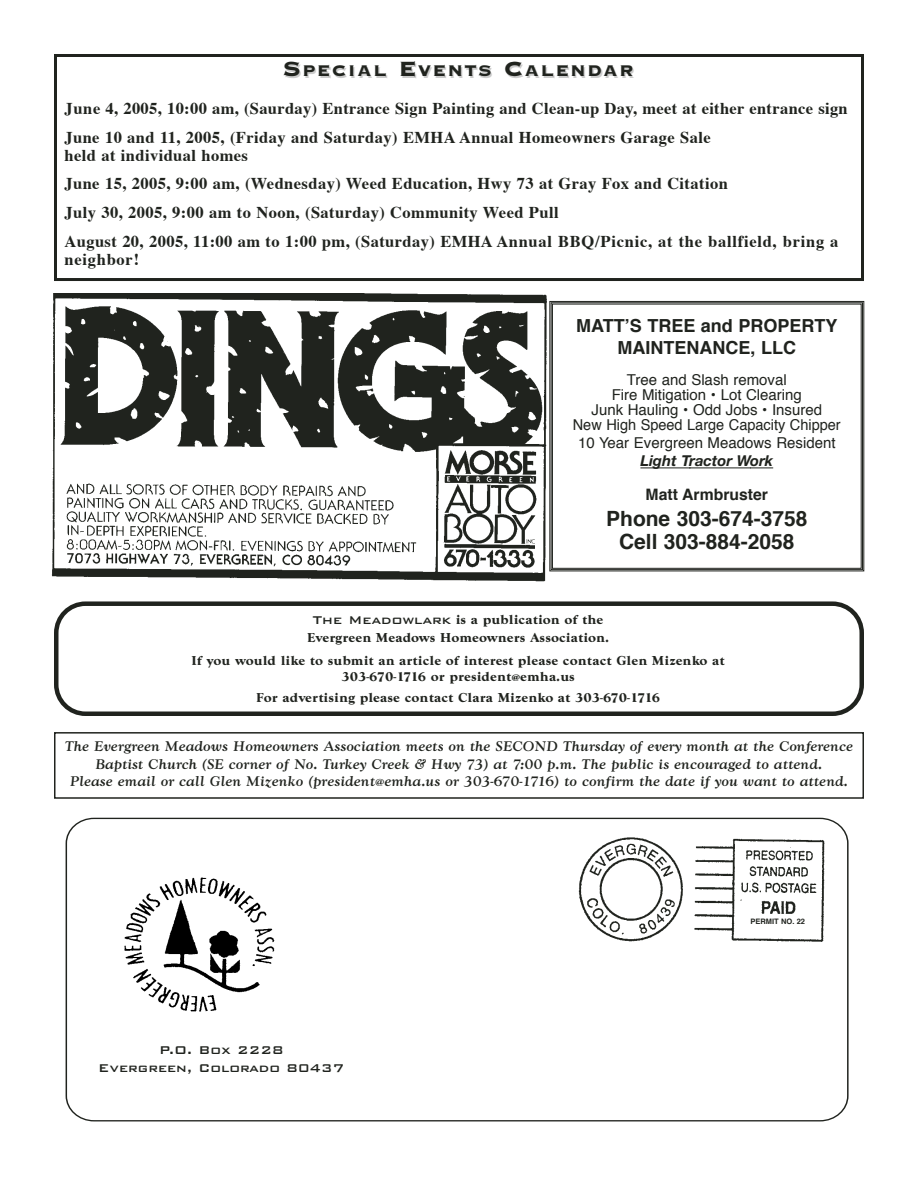
<style>
.page{position:relative;width:918px;height:1188px;background:#fff}
.page>*{position:absolute;margin:0;border:0;box-sizing:border-box;transform-origin:0 0}
.t1{font:700 21px/22.8px "Helvetica";color:#20231e;text-align:center}
.t2{font:20.25px "Copperplate Thirty Three BC";letter-spacing:.065em;color:#20231e}
.t3{font:700 18px/21.6px "Helvetica";color:#20231e;text-align:center}
.t4{font:700 16.5px/28.8px "Times";letter-spacing:.025em;color:#20231e}
.t5{font:700 16.5px "Times";letter-spacing:.045em;color:#20231e}
.t6{font:700 15.75px "Helvetica";color:#20231e}
.t7{font:15px/15px "Helvetica";color:#20231e;text-align:center}
.t8{font:500 15px/18px "Bank Gothic BT";color:#20231e;text-align:center}
.t9{font:italic 700 15px "Helvetica Neue";color:#20231e}
.t10{font:italic 500 14.7px/17.5px "Goudy T";letter-spacing:-.005em;color:#20231e;text-align:center}
.t11{font:700 13.5px/18.3px "Goudy T";color:#20231e;text-align:center}
.t12{font:700 7.5px "Helvetica";color:#20231e}
.s1{font-size:27px}
.s2{color:#ccc}
.s3{font-family:"Bank Gothic BT";font-weight:500;font-size:15px}
</style>
<div class="page">
<svg style="left:66px;top:818px;width:783px;height:303px"></svg>
<div style="left:86px;top:1044px;width:271px;height:58px;background:#fff"></div>
<div style="left:54px;top:732px;width:810px;height:67px;border:2px solid #20231e"></div>
<div style="left:54px;top:54px;width:810px;height:227px;border:3px solid #20231e"></div>
<svg style="left:54px;top:601px;width:810px;height:115px"></svg>
<img style="left:576px;top:836px;width:249px;height:105px">
<div style="left:744px;top:917px;width:67px;height:14px;background:#fff"></div>
<hr style="left:640px;top:468px;width:51px;height:1px;background:#20231e">
<hr style="left:689px;top:468px;width:62px;height:1px;background:#20231e">
<svg style="left:750px;top:468px;width:23px;height:1px"></svg>
<div style="left:551px;top:302px;width:312px;height:268px;border:1px solid #20231e"></div>
<img style="left:51px;top:293px;width:496px;height:288px">
<p class="t2" style="left:283px;top:58px;width:354px"><span class="s1">S</span>PECIAL <span class="s1">E</span>VENTS <span class="s1">C</span><span class="s2">ALENDAR</span></p>
<p class="t4" style="left:64px;top:95px;width:785px">June 4, 2005, 10:00 am, (Saurday) Entrance Sign Painting and Clean-up Day, meet at either entrance sign<br>June 10 and 11, 2005, (Friday and Saturday) EMHA Annual Homeowners Garage Sale</p>
<p class="t4" style="left:64px;top:142px;width:776px">held at individual homes<br>June 15, 2005, 9:00 am, (Wednesday) Weed Education, Hwy 73 at Gray Fox and Citation<br>July 30, 2005, 9:00 am to Noon, (Saturday) Community Weed Pull<br>August 20, 2005, 11:00 am to 1:00 pm, (Saturday) EMHA Annual BBQ/Picnic, at the ballfield, bring a</p>
<p class="t5" style="left:64px;top:253px;width:76px">neighbor!</p>
<p class="t3" style="left:576px;top:317px;width:263px">MATT’S TREE and PROPERTY<br>MAINTENANCE, LLC</p>
<p class="t7" style="left:573px;top:374px;width:269px">Tree and Slash removal<br>Fire Mitigation • Lot Clearing<br>Junk Hauling • Odd Jobs • Insured<br>New High Speed Large Capacity Chipper</p>
<p class="t7" style="left:578px;top:437px;width:259px">10 Year Evergreen Meadows Resident</p>
<p class="t9" style="left:640px;top:456px;width:134px">Light Tractor Work</p>
<p class="t6" style="left:646px;top:488px;width:124px">Matt Armbruster</p>
<p class="t1" style="left:606px;top:509px;width:203px">Phone 303-674-3758<br>Cell 303-884-2058</p>
<p class="t11" style="left:307px;top:611px;width:304px"><span class="s3">The Meadowlark</span> is a publication of the<br>Evergreen Meadows Homeowners Association.</p>
<p class="t11" style="left:192px;top:654px;width:535px;line-height:16.2px">If you would like to submit an article of interest please contact Glen Mizenko at<br>303-670-1716 or president@emha.us</p>
<p class="t11" style="left:256px;top:690px;width:405px">For advertising please contact Clara Mizenko at 303-670-1716</p>
<p class="t10" style="left:65px;top:739px;width:790px">The Evergreen Meadows Homeowners Association meets on the SECOND Thursday of every month at the Conference<br>Baptist Church (SE corner of No. Turkey Creek &amp; Hwy 73) at 7:00 p.m. The public is encouraged to attend.<br>Please email or call Glen Mizenko (president@emha.us or 303-670-1716) to confirm the date if you want to attend.</p>
<p class="t8" style="left:98px;top:1040px;width:248px">P.O. Box 2228<br>Evergreen, Colorado 80437</p>
<p class="t12" style="left:750px;top:918px;width:56px">PERMIT NO. 22</p>
</div>
